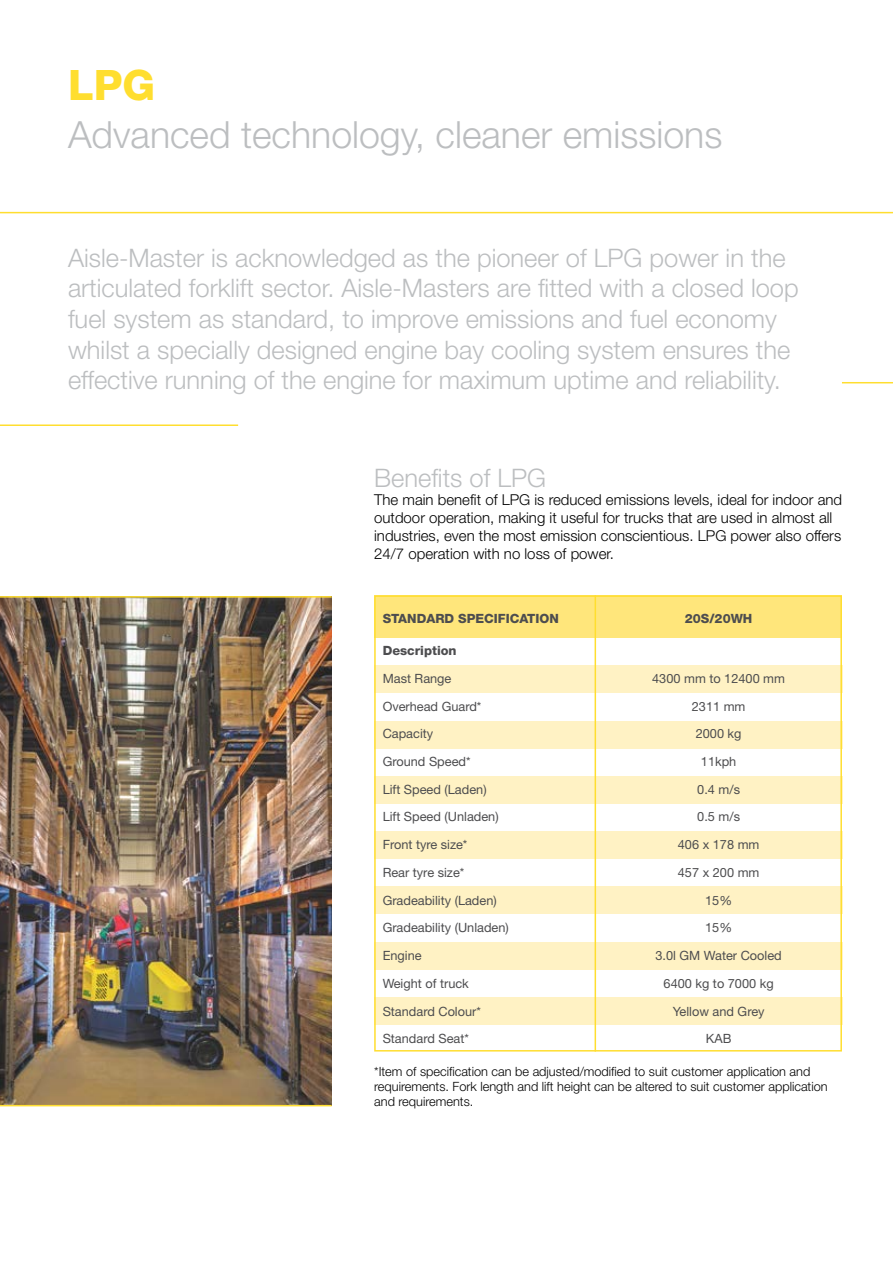
<style>
.page{position:relative;width:893px;height:1263px;background:#fff}
.page>*{position:absolute;margin:0;border:0;box-sizing:border-box;transform-origin:0 0}
.t1{font:800 42px "Helvetica Neue LT Std";color:#ffde2f}
.t2{font:300 37.5px "Helvetica Neue LT Std";color:#bcbec0}
.t3{font:300 25.5px/30.6px "Helvetica Neue LT Std";color:#bcbec0}
.t4{font:300 15px/18px "Helvetica Neue LT Std";color:#000}
.t5{font:12.75px "Helvetica Neue LT Std";color:#4d4d4f}
.t6{font:300 12.75px/15.3px "Helvetica Neue LT Std";color:#000}
.t7{font:800 12.75px "Helvetica Neue LT Std";color:#4d4d4f}
</style>
<div class="page">
<hr style="left:892px;top:0;width:1px;height:213px;background:#ffde2f">
<hr style="left:842px;top:382px;width:51px;height:1px;background:#ffde2f">
<hr style="left:0;top:424px;width:238px;height:2px;background:#ffde2f">
<img style="left:0;top:598px;width:332px;height:507px">
<hr style="left:0;top:596px;width:332px;height:2px;background:#ffde2f">
<hr style="left:0;top:1105px;width:332px;height:1px;background:#ffde2f">
<hr style="left:0;top:212px;width:893px;height:1px;background:#ffde2f">
<div style="left:374px;top:595px;width:468px;height:43px;background:#ffe67b"></div>
<div style="left:374px;top:665px;width:469px;height:28px;background:#fff2c4"></div>
<div style="left:374px;top:721px;width:469px;height:27px;background:#fff2c4"></div>
<div style="left:374px;top:776px;width:469px;height:28px;background:#fff2c4"></div>
<div style="left:374px;top:831px;width:469px;height:28px;background:#fff2c4"></div>
<div style="left:374px;top:887px;width:469px;height:27px;background:#fff2c4"></div>
<div style="left:374px;top:942px;width:469px;height:27px;background:#fff2c4"></div>
<div style="left:374px;top:997px;width:469px;height:28px;background:#fff2c4"></div>
<hr style="left:595px;top:595px;width:1px;height:456px;background:#ffde2f">
<div style="left:374px;top:595px;width:468px;height:456px;border:2px solid #ffde2f"></div>
<h1 class="t1" style="left:68px;top:60px;width:89px">LPG</h1>
<h2 class="t2" style="left:68px;top:112px;width:656px">Advanced technology, cleaner emissions</h2>
<p class="t3" style="left:68px;top:242px;width:732px">Aisle-Master is acknowledged as the pioneer of LPG power in the articulated forklift sector. Aisle-Masters are fitted with a closed loop fuel system as standard, to improve emissions and fuel economy whilst a specially designed engine bay cooling system ensures the effective running of the engine for maximum uptime and reliability.</p>
<h3 class="t3" style="left:374px;top:462px;width:173px">Benefits of LPG</h3>
<p class="t4" style="left:374px;top:490px;width:469px">The main benefit of LPG is reduced emissions levels, ideal for indoor and outdoor operation, making it useful for trucks that are used in almost all industries, even the most emission conscientious. LPG power also offers 24/7 operation with no loss of power.</p>
<p class="t7" style="left:383px;top:610px;width:178px">STANDARD SPECIFICATION</p>
<p class="t7" style="left:685px;top:610px;width:69px">20S/20WH</p>
<p class="t7" style="left:383px;top:643px;width:75px">Description</p>
<p class="t5" style="left:383px;top:671px;width:70px">Mast Range</p>
<p class="t5" style="left:652px;top:671px;width:134px">4300 mm to 12400 mm</p>
<p class="t5" style="left:383px;top:698px;width:100px">Overhead Guard*</p>
<p class="t5" style="left:692px;top:698px;width:55px">2311 mm</p>
<p class="t5" style="left:383px;top:726px;width:52px">Capacity</p>
<p class="t5" style="left:696px;top:726px;width:47px">2000 kg</p>
<p class="t5" style="left:383px;top:754px;width:89px">Ground Speed*</p>
<p class="t5" style="left:701px;top:754px;width:37px">11kph</p>
<p class="t5" style="left:383px;top:782px;width:105px">Lift Speed (Laden)</p>
<p class="t5" style="left:697px;top:782px;width:44px">0.4 m/s</p>
<p class="t5" style="left:383px;top:809px;width:117px">Lift Speed (Unladen)</p>
<p class="t5" style="left:697px;top:809px;width:44px">0.5 m/s</p>
<p class="t5" style="left:383px;top:837px;width:86px">Front tyre size*</p>
<p class="t5" style="left:678px;top:837px;width:83px">406 x 178 mm</p>
<p class="t5" style="left:383px;top:865px;width:83px">Rear tyre size*</p>
<p class="t5" style="left:678px;top:865px;width:83px">457 x 200 mm</p>
<p class="t5" style="left:383px;top:892px;width:116px">Gradeability (Laden)</p>
<p class="t5" style="left:705px;top:892px;width:28px">15%</p>
<p class="t5" style="left:383px;top:920px;width:128px">Gradeability (Unladen)</p>
<p class="t5" style="left:705px;top:920px;width:28px">15%</p>
<p class="t5" style="left:383px;top:948px;width:40px">Engine</p>
<p class="t5" style="left:655px;top:948px;width:128px">3.0l GM Water Cooled</p>
<p class="t5" style="left:383px;top:976px;width:88px">Weight of truck</p>
<p class="t5" style="left:664px;top:976px;width:112px">6400 kg to 7000 kg</p>
<p class="t5" style="left:383px;top:1003px;width:100px">Standard Colour*</p>
<p class="t5" style="left:673px;top:1003px;width:93px">Yellow and Grey</p>
<p class="t5" style="left:383px;top:1031px;width:88px">Standard Seat*</p>
<p class="t5" style="left:706px;top:1031px;width:27px">KAB</p>
<p class="t6" style="left:374px;top:1063px;width:455px">*Item of specification can be adjusted/modified to suit customer application and requirements. Fork length and lift height can be altered to suit customer application and requirements.</p>
</div>
